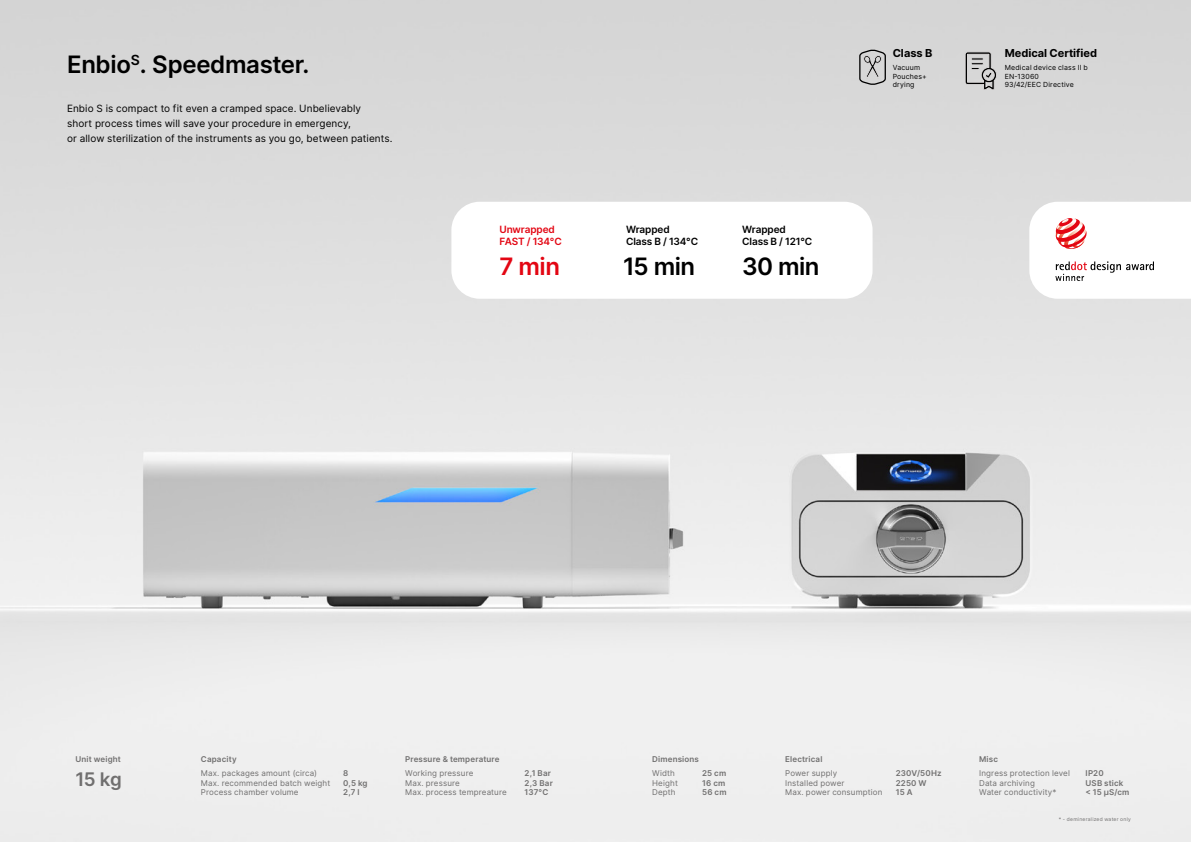
<style>
.page{position:relative;width:1191px;height:842px;background:#fff}
.page>*{position:absolute;margin:0;border:0;box-sizing:border-box;transform-origin:0 0}
.t1{font:600 24px "Inter";letter-spacing:-.015em;color:#000}
.t2{font:600 24px "Inter";color:#e30613}
.t3{font:600 18.8px "Inter";color:#706f6f}
.t4{font:700 11px "Inter";color:#000}
.t5{font:10px/15px "Inter";letter-spacing:.01em;color:#000}
.t6{font:600 10px/12px "Inter";letter-spacing:-.01em;color:#000}
.t7{font:600 10px/12px "Inter";letter-spacing:-.01em;color:#e30613}
.t8{font:8px/9.6px "Inter";letter-spacing:.02em;color:#706f6f}
.t9{font:600 8px/9.6px "Inter";letter-spacing:.02em;color:#706f6f}
.t10{font:7px/8.4px "Inter";letter-spacing:.02em;color:#000}
.t11{font:5px "Inter";letter-spacing:.05em;color:#706f6f}
</style>
<div class="page">
<img style="left:0;top:0;width:1191px;height:842px">
<div style="left:451px;top:202px;width:421px;height:97px;background:#fff;border-radius:28px"></div>
<svg style="left:1029px;top:202px;width:162px;height:97px"></svg>
<svg style="left:964px;top:51px;width:34px;height:40px"></svg>
<svg style="left:858px;top:48px;width:28px;height:38px"></svg>
<h1 class="t1" style="left:67px;top:46px;width:244px">Enbio<sup>S</sup>. Speedmaster.</h1>
<p class="t5" style="left:67px;top:100px;width:327px">Enbio S is compact to fit even a cramped space. Unbelievably<br>short process times will save your procedure in emergency,<br>or allow sterilization of the instruments as you go, between patients.</p>
<p class="t7" style="left:499px;top:223px;width:64px">Unwrapped<br>FAST / 134°C</p>
<p class="t6" style="left:626px;top:223px;width:74px">Wrapped<br>Class B / 134°C</p>
<p class="t6" style="left:742px;top:223px;width:72px">Wrapped<br>Class B / 121°C</p>
<h1 class="t2" style="left:499px;top:249px;width:62px">7 min</h1>
<h1 class="t1" style="left:623px;top:249px;width:74px">15 min</h1>
<h1 class="t1" style="left:742px;top:249px;width:79px">30 min</h1>
<h3 class="t4" style="left:892px;top:45px;width:41px">Class B</h3>
<p class="t10" style="left:892px;top:63px;width:35px">Vacuum<br>Pouches+ drying</p>
<h3 class="t4" style="left:1004px;top:45px;width:94px">Medical Certified</h3>
<p class="t10" style="left:1004px;top:63px;width:85px">Medical device class II b<br>EN-13060<br>93/42/EEC Directive</p>
<p class="t9" style="left:75px;top:754px;width:47px">Unit weight</p>
<p class="t9" style="left:785px;top:754px;width:39px">Electrical</p>
<h2 class="t3" style="left:75px;top:765px;width:48px">15 kg</h2>
<p class="t9" style="left:201px;top:754px;width:37px">Capacity</p>
<p class="t9" style="left:405px;top:754px;width:96px">Pressure &amp; temperature</p>
<p class="t9" style="left:652px;top:754px;width:48px">Dimensions</p>
<p class="t9" style="left:979px;top:754px;width:20px">Misc</p>
<p class="t8" style="left:405px;top:768px;width:103px">Working pressure<br>Max. pressure<br>Max. process tempreature</p>
<p class="t9" style="left:896px;top:768px;width:47px">230V/50Hz<br>2250 W<br>15 A</p>
<p class="t8" style="left:201px;top:768px;width:131px">Max. packages amount (circa)<br>Max. recommended batch weight<br>Process chamber volume</p>
<p class="t8" style="left:652px;top:768px;width:27px">Width<br>Height<br>Depth</p>
<p class="t8" style="left:979px;top:768px;width:92px">Ingress protection level<br>Data archiving<br>Water conductivity*</p>
<p class="t9" style="left:1085px;top:768px;width:45px">IP20<br>USB stick &lt; 15 μS/cm</p>
<p class="t9" style="left:343px;top:768px;width:26px">8<br>0,5 kg<br>2,7 l</p>
<p class="t9" style="left:702px;top:768px;width:26px">25 cm<br>16 cm<br>56 cm</p>
<p class="t9" style="left:524px;top:768px;width:30px">2,1 Bar<br>2,3 Bar<br>137°C</p>
<p class="t8" style="left:785px;top:768px;width:99px">Power supply<br>Installed power<br>Max. power consumption</p>
<p class="t11" style="left:1058px;top:816px;width:74px">* - demineralized water only</p>
</div>
